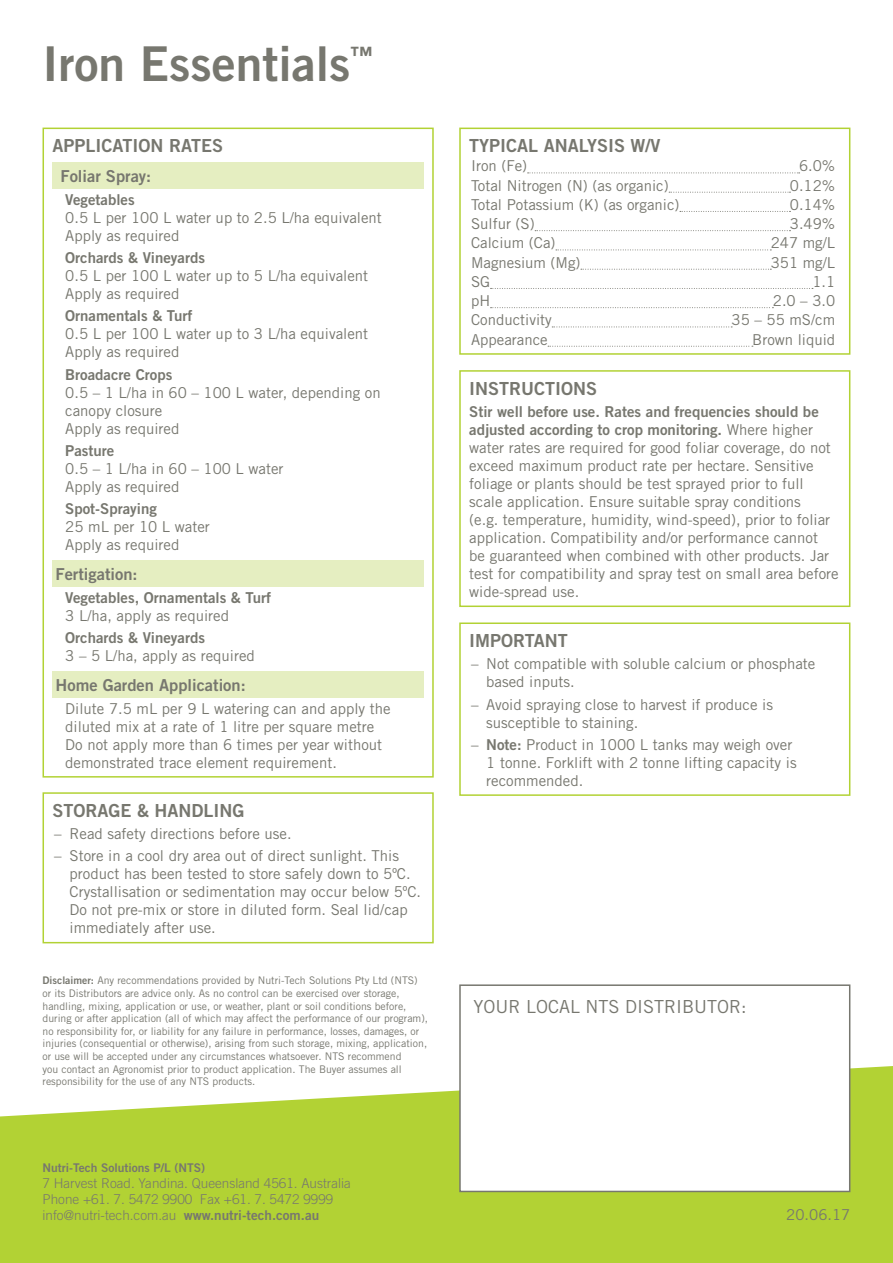
<style>
.page{position:relative;width:893px;height:1263px;background:#fff}
.page>*{position:absolute;margin:0;border:0;box-sizing:border-box;transform-origin:0 0}
.t1{font:48px "Trade Gothic Bold Two";color:#77776f}
.t2{font:18px "Trade Gothic Bold Two";color:#77776f}
.t3{font:18px "Trade Gothic";color:#77776f}
.t4{font:16.5px "Trade Gothic Bold Two";color:#77776f}
.t5{font:15px/18px "Trade Gothic";color:#77776f}
.t6{font:15px/18px "Trade Gothic Bold Two";color:#77776f}
.t7{font:300 13.5px/16.2px "Trade Gothic";color:#77776f}
.t8{font:12px "Trade Gothic Bold Two";color:#77776f}
.t9{font:10.5px/12.6px "Trade Gothic";color:#77776f}
.s1{font-family:"Trade Gothic Bold Two"}
.s2{font-family:"Trade Gothic Bold Two";font-weight:400}
.s3{font-family:"Trade Gothic"}
</style>
<div class="page">
<svg style="left:0;top:1066px;width:893px;height:197px;background:#bcd84f"></svg>
<div style="left:460px;top:985px;width:390px;height:206px;background:#fff"></div>
<div style="left:459px;top:984px;width:391px;height:208px;border:2px solid #77776f"></div>
<div style="left:459px;top:370px;width:391px;height:237px;border:2px solid #b2d234"></div>
<div style="left:459px;top:622px;width:391px;height:174px;border:2px solid #b2d234"></div>
<svg style="left:528px;top:173px;width:272px;height:1px"></svg>
<svg style="left:669px;top:192px;width:121px;height:1px"></svg>
<svg style="left:680px;top:211px;width:110px;height:1px"></svg>
<svg style="left:535px;top:230px;width:255px;height:1px"></svg>
<svg style="left:556px;top:250px;width:215px;height:1px"></svg>
<svg style="left:581px;top:269px;width:190px;height:1px"></svg>
<svg style="left:491px;top:288px;width:322px;height:1px"></svg>
<svg style="left:491px;top:307px;width:282px;height:1px"></svg>
<svg style="left:552px;top:327px;width:180px;height:1px"></svg>
<svg style="left:548px;top:346px;width:205px;height:1px"></svg>
<div style="left:459px;top:128px;width:391px;height:227px;border:2px solid #b2d234"></div>
<div style="left:53px;top:162px;width:371px;height:27px;background:#e5eec1"></div>
<div style="left:53px;top:560px;width:371px;height:26px;background:#e5eec1"></div>
<div style="left:53px;top:671px;width:371px;height:26px;background:#e5eec1"></div>
<div style="left:43px;top:128px;width:391px;height:649px;border:2px solid #b2d234"></div>
<div style="left:43px;top:792px;width:391px;height:151px;border:2px solid #b2d234"></div>
<h1 class="t1" style="left:43px;top:35px;width:332px">Iron Essentials<sup>™</sup></h1>
<p class="t2" style="left:53px;top:135px;width:172px">APPLICATION RATES</p>
<p class="t4" style="left:61px;top:166px;width:92px">Foliar Spray:</p>
<p class="t6" style="left:65px;top:190px;width:71px">Vegetables</p>
<p class="t5" style="left:65px;top:208px;width:318px">0.5 L per 100 L water up to 2.5 L/ha equivalent<br>Apply as required</p>
<p class="t6" style="left:65px;top:248px;width:141px">Orchards &amp; Vineyards</p>
<p class="t5" style="left:65px;top:266px;width:304px">0.5 L per 100 L water up to 5 L/ha equivalent<br>Apply as required</p>
<p class="t6" style="left:65px;top:307px;width:129px">Ornamentals &amp; Turf</p>
<p class="t5" style="left:65px;top:325px;width:304px">0.5 L per 100 L water up to 3 L/ha equivalent<br>Apply as required</p>
<p class="t6" style="left:65px;top:365px;width:109px">Broadacre Crops</p>
<p class="t5" style="left:65px;top:383px;width:317px">0.5 – 1 L/ha in 60 – 100 L water, depending on canopy closure<br>Apply as required</p>
<p class="t6" style="left:65px;top:441px;width:51px">Pasture</p>
<p class="t5" style="left:65px;top:459px;width:220px">0.5 – 1 L/ha in 60 – 100 L water<br>Apply as required</p>
<p class="t6" style="left:65px;top:499px;width:93px">Spot-Spraying</p>
<p class="t5" style="left:65px;top:517px;width:146px">25 mL per 10 L water<br>Apply as required</p>
<p class="t4" style="left:56px;top:564px;width:84px">Fertigation:</p>
<p class="t6" style="left:65px;top:588px;width:207px">Vegetables, Ornamentals &amp; Turf</p>
<p class="t5" style="left:65px;top:606px;width:165px">3 L/ha, apply as required</p>
<p class="t6" style="left:65px;top:628px;width:141px">Orchards &amp; Vineyards</p>
<p class="t5" style="left:65px;top:646px;width:191px">3 – 5 L/ha, apply as required</p>
<p class="t4" style="left:56px;top:675px;width:192px">Home Garden Application:</p>
<p class="t5" style="left:65px;top:699px;width:327px">Dilute 7.5 mL per 9 L watering can and apply the diluted mix at a rate of 1 litre per square metre Do not apply more than 6 times per year without demonstrated trace element requirement.</p>
<p class="t2" style="left:53px;top:799px;width:194px">STORAGE &amp; HANDLING</p>
<p class="t5" style="left:54px;top:825px;width:239px">– Read safety directions before use.</p>
<p class="t5" style="left:70px;top:847px;width:353px;text-indent:-15px">– Store in a cool dry area out of direct sunlight. This product has been tested to store safely down to 5ºC.<br>Crystallisation or sedimentation may occur below 5ºC.<br>Do not pre-mix or store in diluted form. Seal lid/cap immediately after use.</p>
<p class="t9" style="left:43px;top:974px;width:387px"><span class="s1">Disclaimer:</span> Any recommendations provided by Nutri-Tech Solutions Pty Ltd (NTS) or its Distributors are advice only. As no control can be exercised over storage, handling, mixing, application or use, or weather, plant or soil conditions before, during or after application (all of which may affect the performance of our program), no responsibility for, or liability for any failure in performance, losses, damages, or injuries (consequential or otherwise), arising from such storage, mixing, application, or use will be accepted under any circumstances whatsoever. NTS recommend<br>you contact an Agronomist prior to product application. The Buyer assumes all responsibility for the use of any NTS products.</p>
<p class="t8" style="left:43px;top:1160px;width:164px">Nutri-Tech Solutions P/L (NTS)</p>
<p class="t7" style="left:43px;top:1175px;width:310px">7 Harvest Road. Yandina. Queensland 4561. Australia<br>Phone +61. 7. 5472 9900 Fax +61. 7. 5472 9999 info@nutri-tech.com.au <span class="s2">www.nutri-tech.com.au</span></p>
<p class="t2" style="left:469px;top:135px;width:193px">TYPICAL ANALYSIS W/V</p>
<p class="t5" style="left:471px;top:157px;width:58px">Iron (Fe)</p>
<p class="t5" style="left:799px;top:157px;width:38px">6.0%</p>
<p class="t5" style="left:471px;top:176px;width:199px">Total Nitrogen (N) (as organic)</p>
<p class="t5" style="left:790px;top:176px;width:47px">0.12%</p>
<p class="t5" style="left:471px;top:195px;width:210px">Total Potassium (K) (as organic)</p>
<p class="t5" style="left:790px;top:195px;width:47px">0.14%</p>
<p class="t5" style="left:471px;top:215px;width:65px">Sulfur (S)</p>
<p class="t5" style="left:790px;top:215px;width:47px">3.49%</p>
<p class="t5" style="left:471px;top:234px;width:86px">Calcium (Ca)</p>
<p class="t5" style="left:771px;top:234px;width:66px">247 mg/L</p>
<p class="t5" style="left:471px;top:253px;width:111px">Magnesium (Mg)</p>
<p class="t5" style="left:771px;top:253px;width:66px">351 mg/L</p>
<p class="t5" style="left:471px;top:272px;width:21px">SG</p>
<p class="t5" style="left:812px;top:272px;width:24px">1.1</p>
<p class="t5" style="left:471px;top:292px;width:21px">pH</p>
<p class="t5" style="left:773px;top:292px;width:64px">2.0 – 3.0</p>
<p class="t5" style="left:471px;top:311px;width:82px">Conductivity</p>
<p class="t5" style="left:732px;top:311px;width:105px">35 – 55 mS/cm</p>
<p class="t5" style="left:471px;top:330px;width:78px">Appearance</p>
<p class="t5" style="left:752px;top:330px;width:84px">Brown liquid</p>
<p class="t2" style="left:469px;top:377px;width:129px">INSTRUCTIONS</p>
<p class="t6" style="left:469px;top:402px;width:351px">Stir well before use. Rates and frequencies should be adjusted according to crop monitoring. <span class="s3">Where higher</span></p>
<p class="t5" style="left:469px;top:438px;width:371px">water rates are required for good foliar coverage, do not exceed maximum product rate per hectare. Sensitive foliage or plants should be test sprayed prior to full scale application. Ensure suitable spray conditions<br>(e.g. temperature, humidity, wind-speed), prior to foliar application. Compatibility and/or performance cannot<br>be guaranteed when combined with other products. Jar test for compatibility and spray test on small area before wide-spread use.</p>
<p class="t2" style="left:469px;top:629px;width:100px">IMPORTANT</p>
<p class="t5" style="left:486px;top:655px;width:331px;text-indent:-15px">– Not compatible with soluble calcium or phosphate based inputs.</p>
<p class="t5" style="left:486px;top:695px;width:288px;text-indent:-15px">– Avoid spraying close to harvest if produce is susceptible to staining.</p>
<p class="t5" style="left:486px;top:735px;width:312px;text-indent:-15px">– <span class="s1">Note:</span> Product in 1000 L tanks may weigh over<br>1 tonne. Forklift with 2 tonne lifting capacity is recommended.</p>
<p class="t3" style="left:473px;top:995px;width:275px">YOUR LOCAL NTS DISTRIBUTOR:</p>
<p class="t5" style="left:786px;top:1206px;width:66px">20.06.17</p>
</div>
